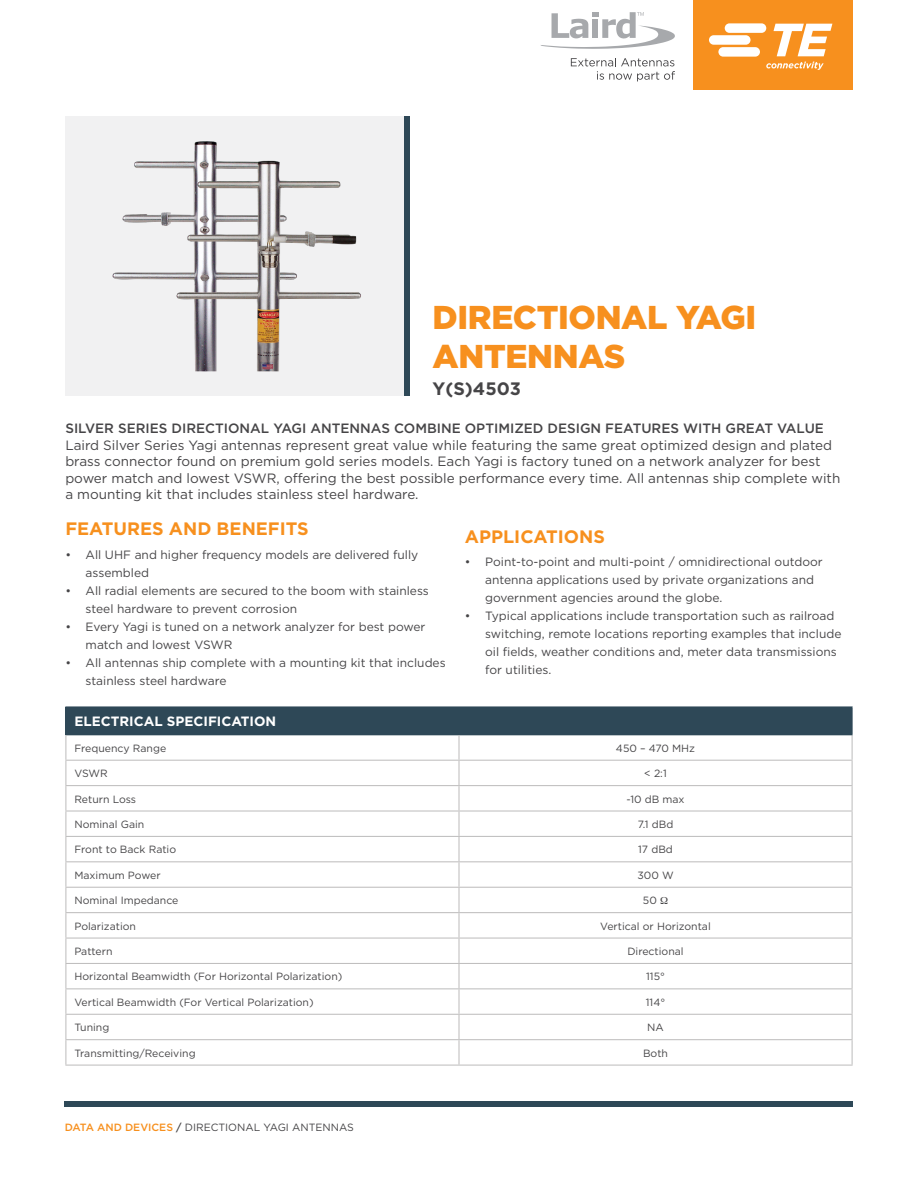
<style>
.page{position:relative;width:918px;height:1188px;background:#fff}
.page>*{position:absolute;margin:0;border:0;box-sizing:border-box;transform-origin:0 0}
.t1{font:900 33px/39.6px "Gotham";letter-spacing:-.01em;color:#f7901e}
.t2{font:700 18px "Gotham";color:#f7901e}
.t3{font:700 18px "Gotham";color:#464547}
.t4{font:13.5px/16.5px "Gotham";color:#464547}
.t5{font:500 13.5px "Gotham";color:#464547}
.t6{font:700 13.5px "Gotham";color:#fff}
.t7{font:12px/18px "Gotham";color:#464547}
.t8{font:10.5px "Gotham";color:#464547}
.s1{font-weight:500;color:#f7901e}
.s2{font-weight:500}
</style>
<div class="page">
<div style="left:65px;top:1101px;width:788px;height:6px;background:#2e4857"></div>
<div style="left:66px;top:117px;width:344px;height:279px;background:#f1f1f2"></div>
<div style="left:404px;top:117px;width:6px;height:279px;background:#2e4857"></div>
<div style="left:693px;top:0;width:160px;height:89px;background:#f7901e"></div>
<svg style="left:709px;top:23px;width:123px;height:47px"></svg>
<svg style="left:540px;top:12px;width:135px;height:37px"></svg>
<svg style="left:571px;top:58px;width:104px;height:23px"></svg>
<img style="left:112px;top:141px;width:249px;height:231px">
<div style="left:66px;top:707px;width:786px;height:28px;background:#2e4857"></div>
<hr style="left:65px;top:706px;width:394px;height:2px;background:#2e4857">
<hr style="left:459px;top:706px;width:394px;height:2px;background:#2e4857">
<hr style="left:458px;top:735px;width:2px;height:25px;background:#c0bfbf">
<hr style="left:65px;top:760px;width:394px;height:1px;background:#c0bfbf">
<hr style="left:459px;top:760px;width:394px;height:1px;background:#c0bfbf">
<hr style="left:458px;top:761px;width:2px;height:24px;background:#c0bfbf">
<hr style="left:65px;top:785px;width:394px;height:1px;background:#c0bfbf">
<hr style="left:459px;top:785px;width:394px;height:1px;background:#c0bfbf">
<hr style="left:458px;top:786px;width:2px;height:24px;background:#c0bfbf">
<hr style="left:65px;top:810px;width:394px;height:2px;background:#c0bfbf">
<hr style="left:459px;top:810px;width:394px;height:2px;background:#c0bfbf">
<hr style="left:458px;top:812px;width:2px;height:24px;background:#c0bfbf">
<hr style="left:65px;top:836px;width:394px;height:1px;background:#c0bfbf">
<hr style="left:459px;top:836px;width:394px;height:1px;background:#c0bfbf">
<hr style="left:458px;top:837px;width:2px;height:24px;background:#c0bfbf">
<hr style="left:65px;top:861px;width:394px;height:1px;background:#c0bfbf">
<hr style="left:459px;top:861px;width:394px;height:1px;background:#c0bfbf">
<hr style="left:458px;top:862px;width:2px;height:25px;background:#c0bfbf">
<hr style="left:65px;top:887px;width:394px;height:1px;background:#c0bfbf">
<hr style="left:459px;top:887px;width:394px;height:1px;background:#c0bfbf">
<hr style="left:458px;top:888px;width:2px;height:24px;background:#c0bfbf">
<hr style="left:65px;top:912px;width:394px;height:1px;background:#c0bfbf">
<hr style="left:459px;top:912px;width:394px;height:1px;background:#c0bfbf">
<hr style="left:458px;top:913px;width:2px;height:25px;background:#c0bfbf">
<hr style="left:65px;top:938px;width:394px;height:1px;background:#c0bfbf">
<hr style="left:459px;top:938px;width:394px;height:1px;background:#c0bfbf">
<hr style="left:458px;top:939px;width:2px;height:24px;background:#c0bfbf">
<hr style="left:65px;top:963px;width:394px;height:1px;background:#c0bfbf">
<hr style="left:459px;top:963px;width:394px;height:1px;background:#c0bfbf">
<hr style="left:458px;top:964px;width:2px;height:24px;background:#c0bfbf">
<hr style="left:65px;top:988px;width:394px;height:1px;background:#c0bfbf">
<hr style="left:459px;top:988px;width:394px;height:1px;background:#c0bfbf">
<hr style="left:458px;top:989px;width:2px;height:25px;background:#c0bfbf">
<hr style="left:65px;top:1014px;width:394px;height:1px;background:#c0bfbf">
<hr style="left:459px;top:1014px;width:394px;height:1px;background:#c0bfbf">
<hr style="left:458px;top:1015px;width:2px;height:24px;background:#c0bfbf">
<hr style="left:65px;top:1039px;width:394px;height:1px;background:#c0bfbf">
<svg style="left:65px;top:708px;width:1px;height:357px"></svg>
<hr style="left:459px;top:1039px;width:394px;height:1px;background:#c0bfbf">
<hr style="left:458px;top:1040px;width:2px;height:25px;background:#c0bfbf">
<svg style="left:852px;top:708px;width:1px;height:357px"></svg>
<hr style="left:65px;top:1065px;width:394px;height:1px;background:#c0bfbf">
<hr style="left:459px;top:1065px;width:394px;height:1px;background:#c0bfbf">
<h1 class="t1" style="left:433px;top:297px;width:325px">DIRECTIONAL YAGI<br>ANTENNAS</h1>
<h2 class="t3" style="left:433px;top:377px;width:90px">Y(S)4503</h2>
<p class="t5" style="left:65px;top:419px;width:760px">SILVER SERIES DIRECTIONAL YAGI ANTENNAS COMBINE OPTIMIZED DESIGN FEATURES WITH GREAT VALUE</p>
<p class="t4" style="left:65px;top:436px;width:776px">Laird Silver Series Yagi antennas represent great value while featuring the same great optimized design and plated brass connector found on premium gold series models. Each Yagi is factory tuned on a network analyzer for best power match and lowest VSWR, offering the best possible performance every time. All antennas ship complete with a mounting kit that includes stainless steel hardware.</p>
<h2 class="t2" style="left:65px;top:517px;width:245px">FEATURES AND BENEFITS</h2>
<h2 class="t2" style="left:465px;top:524px;width:142px">APPLICATIONS</h2>
<p class="t7" style="left:86px;top:545px;width:334px;text-indent:-20px">• All UHF and higher frequency models are delivered fully assembled</p>
<p class="t7" style="left:86px;top:581px;width:345px;text-indent:-20px">• All radial elements are secured to the boom with stainless steel hardware to prevent corrosion</p>
<p class="t7" style="left:86px;top:617px;width:341px;text-indent:-20px">• Every Yagi is tuned on a network analyzer for best power match and lowest VSWR</p>
<p class="t7" style="left:86px;top:653px;width:362px;text-indent:-20px">• All antennas ship complete with a mounting kit that includes stainless steel hardware</p>
<p class="t7" style="left:485px;top:553px;width:339px;text-indent:-20px">• Point-to-point and multi-point / omnidirectional outdoor antenna applications used by private organizations and government agencies around the globe.</p>
<p class="t7" style="left:485px;top:607px;width:358px;text-indent:-20px">• Typical applications include transportation such as railroad switching, remote locations reporting examples that include oil fields, weather conditions and, meter data transmissions for utilities.</p>
<p class="t6" style="left:74px;top:713px;width:203px">ELECTRICAL SPECIFICATION</p>
<p class="t8" style="left:74px;top:741px;width:93px">Frequency Range</p>
<p class="t8" style="left:616px;top:741px;width:81px">450 – 470 MHz</p>
<p class="t8" style="left:74px;top:767px;width:35px">VSWR</p>
<p class="t8" style="left:644px;top:767px;width:24px">&lt; 2:1</p>
<p class="t8" style="left:74px;top:792px;width:63px">Return Loss</p>
<p class="t8" style="left:626px;top:792px;width:60px">-10 dB max</p>
<p class="t8" style="left:74px;top:817px;width:71px">Nominal Gain</p>
<p class="t8" style="left:638px;top:817px;width:37px">7.1 dBd</p>
<p class="t8" style="left:74px;top:843px;width:103px">Front to Back Ratio</p>
<p class="t8" style="left:638px;top:843px;width:36px">17 dBd</p>
<p class="t8" style="left:74px;top:868px;width:88px">Maximum Power</p>
<p class="t8" style="left:637px;top:868px;width:38px">300 W</p>
<p class="t8" style="left:74px;top:894px;width:106px">Nominal Impedance</p>
<p class="t8" style="left:643px;top:894px;width:15px">50</p>
<p class="t8" style="left:74px;top:919px;width:63px">Polarization</p>
<p class="t8" style="left:600px;top:919px;width:112px">Vertical or Horizontal</p>
<p class="t8" style="left:74px;top:945px;width:40px">Pattern</p>
<p class="t8" style="left:627px;top:945px;width:58px">Directional</p>
<p class="t8" style="left:74px;top:970px;width:269px">Horizontal Beamwidth (For Horizontal Polarization)</p>
<p class="t8" style="left:646px;top:970px;width:20px">115°</p>
<p class="t8" style="left:74px;top:995px;width:241px">Vertical Beamwidth (For Vertical Polarization)</p>
<p class="t8" style="left:646px;top:995px;width:21px">114°</p>
<p class="t8" style="left:74px;top:1021px;width:37px">Tuning</p>
<p class="t8" style="left:647px;top:1021px;width:18px">NA</p>
<p class="t8" style="left:74px;top:1046px;width:123px">Transmitting/Receiving</p>
<p class="t8" style="left:643px;top:1046px;width:27px">Both</p>
<p class="t8" style="left:65px;top:1121px;width:291px"><span class="s1">DATA AND DEVICES</span> <span class="s2">/</span> DIRECTIONAL YAGI ANTENNAS</p>
</div>
